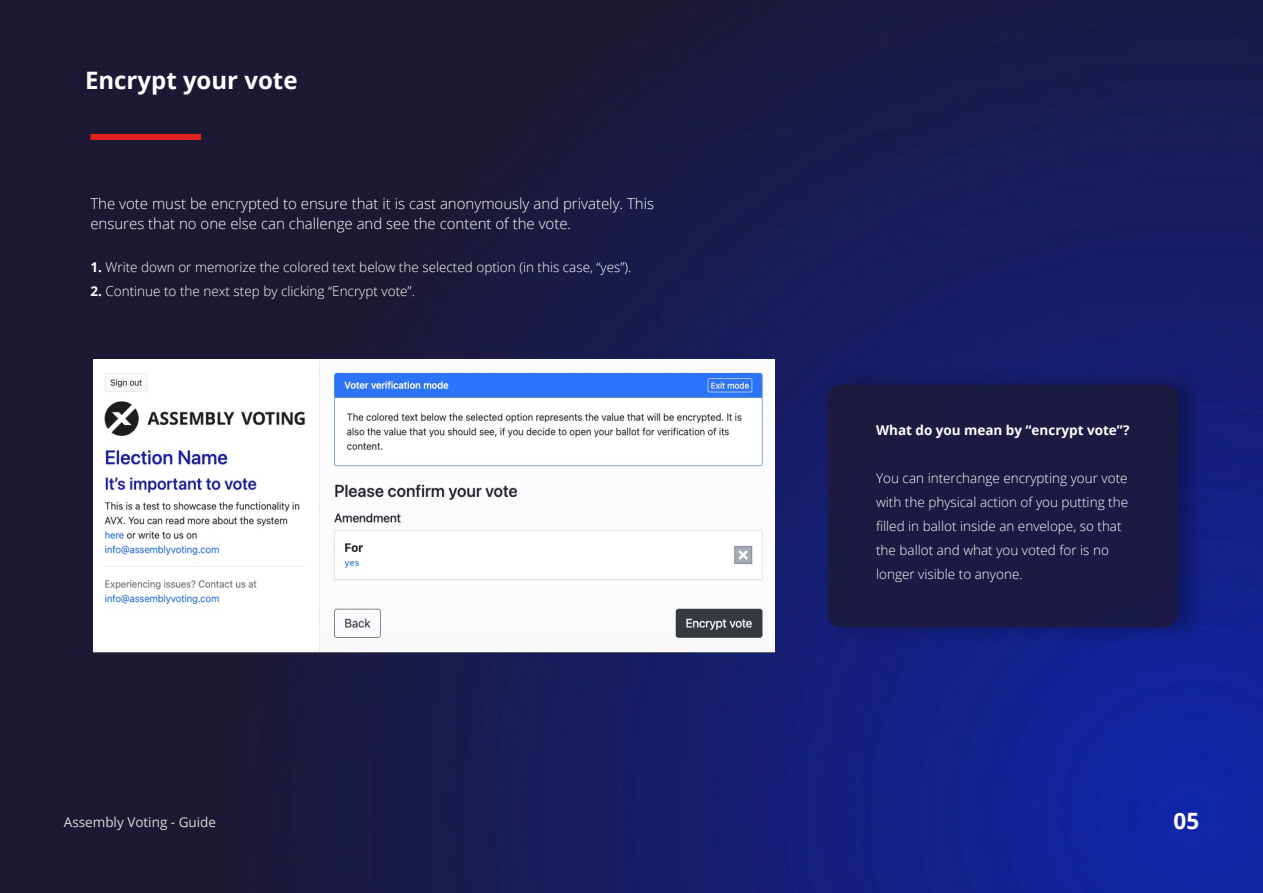
<style>
.page{position:relative;width:1263px;height:893px;background:#fff}
.page>*{position:absolute;margin:0;border:0;box-sizing:border-box;transform-origin:0 0}
.t1{font:700 24px "Open Sans";color:#fff}
.t2{font:700 22.5px "Open Sans";color:#fff}
.t3{font:300 15px/19.5px "Open Sans";color:#fff}
.t4{font:300 13.5px/24px "Open Sans";color:#fff}
.t5{font:700 13.5px "Open Sans";color:#fff}
.t6{font:13.5px "Open Sans";color:#d8d9d6}
.s1{font-weight:700}
</style>
<div class="page">
<img style="left:0;top:0;width:1263px;height:893px">
<div style="left:90px;top:134px;width:111px;height:6px;background:#e2241d"></div>
<img style="left:94px;top:359px;width:680px;height:294px">
<div style="left:822px;top:366px;width:387px;height:280px;background:#000;opacity:.38"></div>
<div style="left:828px;top:385px;width:350px;height:242px;background:#1b1a42;border-radius:13px"></div>
<h1 class="t1" style="left:85px;top:63px;width:214px">Encrypt your vote</h1>
<p class="t3" style="left:90px;top:194px;width:565px">The vote must be encrypted to ensure that it is cast anonymously and privately. This ensures that no one else can challenge and see the content of the vote.</p>
<p class="t4" style="left:90px;top:255px;width:543px"><span class="s1">1.</span> Write down or memorize the colored text below the selected option (in this case, “yes”).</p>
<p class="t4" style="left:90px;top:279px;width:326px"><span class="s1">2.</span> Continue to the next step by clicking “Encrypt vote”.</p>
<p class="t5" style="left:876px;top:420px;width:255px">What do you mean by “encrypt vote”?</p>
<p class="t4" style="left:876px;top:466px;width:253px">You can interchange encrypting your vote with the physical action of you putting the filled in ballot inside an envelope, so that the ballot and what you voted for is no longer visible to anyone.</p>
<p class="t6" style="left:64px;top:813px;width:154px">Assembly Voting - Guide</p>
<h2 class="t2" style="left:1173px;top:805px;width:27px">05</h2>
</div>
